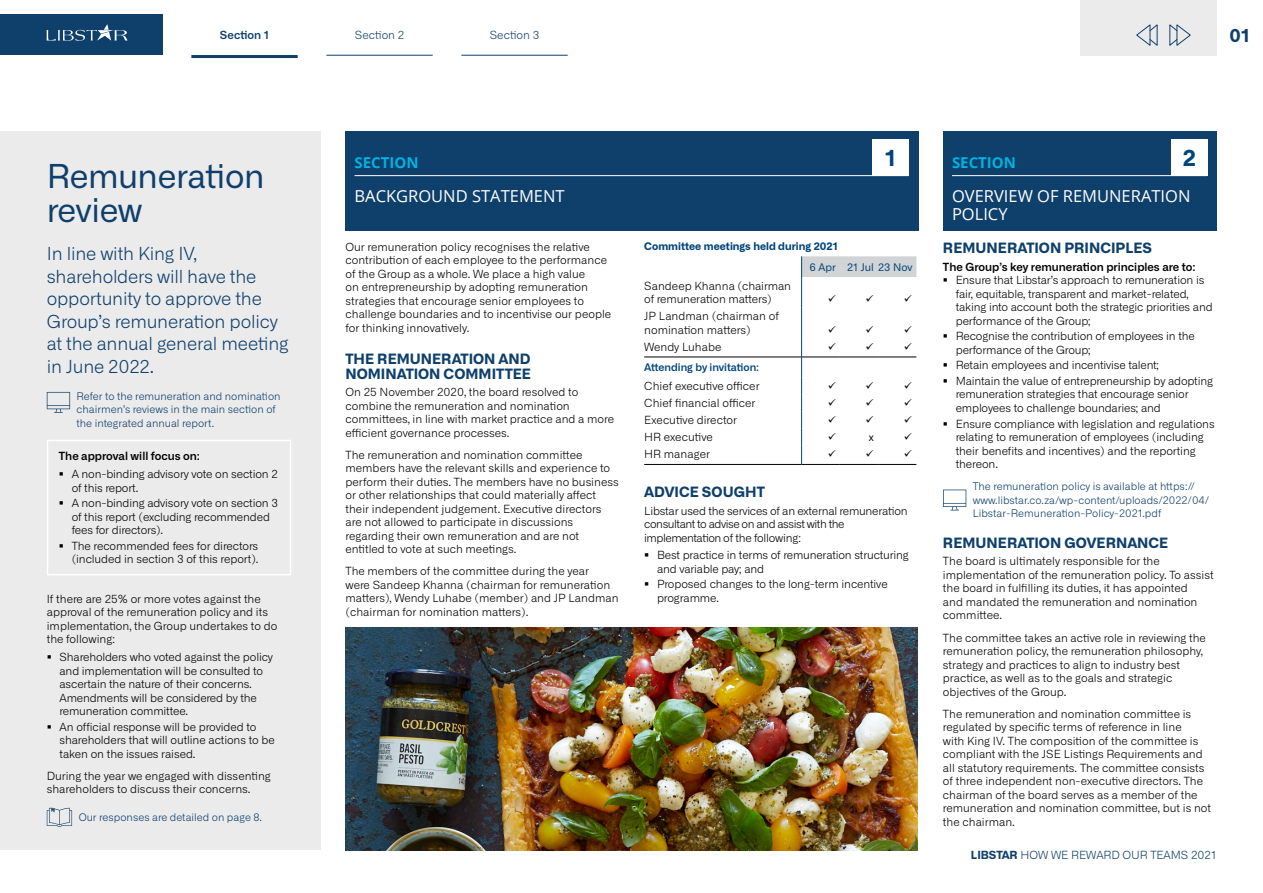
<style>
.page{position:relative;width:1263px;height:893px;background:#fff}
.page>*{position:absolute;margin:0;border:0;box-sizing:border-box;transform-origin:0 0}
.t1{font:33px/34.5px "Alliance No.1";letter-spacing:-.01em;color:#0f406b}
.t2{font:700 22.35px "Alliance No.1";color:#00447c}
.t3{font:300 18px/22.5px "Alliance No.1";letter-spacing:-.01em;color:#0f406b}
.t4{font:700 18px "Alliance No.1";color:#0f406b}
.t5{font:16.5px/18px "Open Sans";color:#fff}
.t6{font:700 15px "Open Sans";color:#00b2e2}
.t7{font:700 14.25px/15px "Alliance No.1";color:#0f406b}
.t8{font:300 11.25px/13.5px "Alliance No.1";color:#000}
.t9{font:300 11.25px/13.5px "Alliance No.1";letter-spacing:-.025em;color:#000}
.t10{font:600 11.25px "Alliance No.1";color:#000}
.t11{font:300 11.25px "Alliance No.1";color:#0f406b}
.t12{font:600 11.25px "Alliance No.1";color:#0f406b}
.t13{font:300 10.5px/13.5px "Alliance No.1";color:#0f406b}
.t14{font:700 10.5px "Alliance No.1";color:#00447c}
.t15{font:600 10.5px "Alliance No.1";color:#00447c}
.t16{font:10.5px "Alliance No.1";color:#00447c}
.t17{font:10.5px "Alliance No.1";color:#000}
.s1{font-weight:700}
</style>
<div class="page">
<div style="left:0;top:14px;width:163px;height:41px;background:#0f406b"></div>
<svg style="left:46px;top:24px;width:82px;height:17px"></svg>
<hr style="left:191px;top:55px;width:107px;height:3px;background:#0f406b">
<hr style="left:326px;top:55px;width:107px;height:1px;background:#0f406b">
<hr style="left:461px;top:55px;width:107px;height:1px;background:#0f406b">
<div style="left:1080px;top:0;width:136px;height:55px;background:#ebebec"></div>
<div style="left:0;top:132px;width:320px;height:718px;background:#ebebec"></div>
<svg style="left:47px;top:808px;width:25px;height:19px"></svg>
<svg style="left:47px;top:392px;width:23px;height:21px"></svg>
<svg style="left:943px;top:490px;width:23px;height:20px"></svg>
<hr style="left:644px;top:464px;width:157px;height:1px;background:#000">
<hr style="left:801px;top:464px;width:39px;height:1px;background:#000">
<hr style="left:840px;top:464px;width:38px;height:1px;background:#000">
<hr style="left:878px;top:464px;width:38px;height:1px;background:#000">
<div style="left:801px;top:256px;width:115px;height:21px;background:#d1d3d4"></div>
<hr style="left:801px;top:277px;width:1px;height:30px;background:#00447c">
<hr style="left:801px;top:307px;width:1px;height:31px;background:#00447c">
<svg style="left:801px;top:338px;width:1px;height:126px"></svg>
<hr style="left:644px;top:357px;width:157px;height:1px;background:#000">
<hr style="left:801px;top:357px;width:39px;height:1px;background:#000">
<hr style="left:840px;top:357px;width:38px;height:1px;background:#000">
<hr style="left:878px;top:357px;width:38px;height:1px;background:#000">
<div style="left:47px;top:440px;width:244px;height:135px;border:2px solid #fff"></div>
<div style="left:345px;top:132px;width:574px;height:99px;background:#0f406b"></div>
<div style="left:872px;top:140px;width:36px;height:36px;background:#fff"></div>
<hr style="left:355px;top:175px;width:553px;height:1px;background:#fff">
<div style="left:943px;top:132px;width:273px;height:99px;background:#0f406b"></div>
<div style="left:1171px;top:140px;width:36px;height:36px;background:#fff"></div>
<hr style="left:952px;top:175px;width:255px;height:1px;background:#fff">
<img style="left:345px;top:627px;width:572px;height:224px">
<svg style="left:1136px;top:24px;width:22px;height:22px"></svg>
<svg style="left:1169px;top:24px;width:22px;height:22px"></svg>
<p class="t12" style="left:220px;top:28px;width:51px">Section 1</p>
<p class="t11" style="left:355px;top:28px;width:51px">Section 2</p>
<p class="t11" style="left:490px;top:28px;width:51px">Section 3</p>
<h3 class="t4" style="left:1229px;top:23px;width:21px">01</h3>
<h1 class="t1" style="left:47px;top:158px;width:219px">Remuneration review</h1>
<h3 class="t3" style="left:47px;top:243px;width:243px">In line with King IV, shareholders will have the opportunity to approve the<br>Group’s remuneration policy at the annual general meeting in June 2022.</h3>
<p class="t13" style="left:77px;top:389px;width:206px">Refer to the remuneration and nomination chairmen’s reviews in the main section of the integrated annual report.</p>
<p class="t10" style="left:59px;top:449px;width:143px">The approval will focus on:</p>
<p class="t8" style="left:72px;top:467px;width:208px">A non-binding advisory vote on section 2 of this report.</p>
<p class="t8" style="left:72px;top:496px;width:208px">A non-binding advisory vote on section 3 of this report (excluding recommended fees for directors).</p>
<p class="t8" style="left:72px;top:539px;width:188px">The recommended fees for directors (included in section 3 of this report).</p>
<p class="t8" style="left:47px;top:592px;width:232px">If there are 25% or more votes against the approval of the remuneration policy and its implementation, the Group undertakes to do the following:</p>
<p class="t8" style="left:60px;top:650px;width:215px">Shareholders who voted against the policy and implementation will be consulted to ascertain the nature of their concerns.<br>Amendments will be considered by the remuneration committee.</p>
<p class="t8" style="left:60px;top:720px;width:217px">An official response will be provided to shareholders that will outline actions to be taken on the issues raised.</p>
<p class="t8" style="left:47px;top:769px;width:226px">During the year we engaged with dissenting shareholders to discuss their concerns.</p>
<p class="t13" style="left:79px;top:811px;width:185px">Our responses are detailed on page 8.</p>
<h3 class="t6" style="left:355px;top:151px;width:66px">SECTION</h3>
<h2 class="t2" style="left:1183px;top:143px;width:15px">2</h2>
<h3 class="t5" style="left:952px;top:187px;width:240px">OVERVIEW OF REMUNERATION<br>POLICY</h3>
<h2 class="t2" style="left:885px;top:143px;width:12px">1</h2>
<h3 class="t6" style="left:952px;top:151px;width:66px">SECTION</h3>
<h3 class="t5" style="left:355px;top:187px;width:212px">BACKGROUND STATEMENT</h3>
<p class="t8" style="left:345px;top:240px;width:267px">Our remuneration policy recognises the relative contribution of each employee to the performance of the Group as a whole. We place a high value<br>on entrepreneurship by adopting remuneration strategies that encourage senior employees to challenge boundaries and to incentivise our people for thinking innovatively.</p>
<p class="t7" style="left:345px;top:351px;width:187px">THE REMUNERATION AND<br>NOMINATION COMMITTEE</p>
<p class="t8" style="left:345px;top:385px;width:270px">On 25 November 2020, the board resolved to combine the remuneration and nomination committees, in line with market practice and a more efficient governance processes.</p>
<p class="t8" style="left:345px;top:448px;width:275px">The remuneration and nomination committee members have the relevant skills and experience to perform their duties. The members have no business or other relationships that could materially affect their independent judgement. Executive directors are not allowed to participate in discussions regarding their own remuneration and are not entitled to vote at such meetings.</p>
<p class="t8" style="left:345px;top:565px;width:275px">The members of the committee during the year<br>were Sandeep Khanna (chairman for remuneration matters), Wendy Luhabe (member) and JP Landman (chairman for nomination matters).</p>
<p class="t14" style="left:644px;top:239px;width:195px">Committee meetings held during 2021</p>
<p class="t16" style="left:809px;top:261px;width:105px">6 Apr 21 Jul 23 Nov</p>
<p class="t8" style="left:644px;top:279px;width:148px">Sandeep Khanna (chairman of remuneration matters)</p>
<p class="t8" style="left:644px;top:309px;width:136px">JP Landman (chairman of nomination matters)</p>
<p class="t8" style="left:644px;top:340px;width:79px">Wendy Luhabe</p>
<p class="t15" style="left:644px;top:361px;width:116px">Attending by invitation:</p>
<p class="t8" style="left:644px;top:379px;width:117px">Chief executive officer</p>
<p class="t8" style="left:644px;top:396px;width:113px">Chief financial officer</p>
<p class="t8" style="left:644px;top:413px;width:94px">Executive director</p>
<p class="t8" style="left:644px;top:430px;width:70px">HR executive</p>
<p class="t17" style="left:869px;top:431px;width:6px">x</p>
<p class="t8" style="left:644px;top:447px;width:67px">HR manager</p>
<p class="t7" style="left:644px;top:484px;width:122px">ADVICE SOUGHT</p>
<p class="t9" style="left:644px;top:504px;width:265px">Libstar used the services of an external remuneration consultant to advise on and assist with the implementation of the following:</p>
<p class="t8" style="left:657px;top:548px;width:253px">Best practice in terms of remuneration structuring and variable pay; and</p>
<p class="t8" style="left:657px;top:578px;width:232px">Proposed changes to the long-term incentive programme.</p>
<p class="t7" style="left:943px;top:240px;width:211px">REMUNERATION PRINCIPLES</p>
<p class="t10" style="left:943px;top:259px;width:254px">The Group’s key remuneration principles are to:</p>
<p class="t8" style="left:956px;top:273px;width:258px">Ensure that Libstar’s approach to remuneration is fair, equitable, transparent and market-related, taking into account both the strategic priorities and performance of the Group;</p>
<p class="t8" style="left:956px;top:329px;width:241px">Recognise the contribution of employees in the performance of the Group;</p>
<p class="t8" style="left:956px;top:357px;width:259px;line-height:15.6px">Retain employees and incentivise talent;<br>Maintain the value of entrepreneurship by adopting</p>
<p class="t8" style="left:956px;top:388px;width:234px">remuneration strategies that encourage senior employees to challenge boundaries; and</p>
<p class="t8" style="left:956px;top:417px;width:260px">Ensure compliance with legislation and regulations relating to remuneration of employees (including their benefits and incentives) and the reporting thereon.</p>
<p class="t13" style="left:973px;top:480px;width:238px">The remuneration policy is available at https:// www.libstar.co.za/wp-content/uploads/2022/04/<br>Libstar-Remuneration-Policy-2021.pdf</p>
<p class="t7" style="left:943px;top:535px;width:227px">REMUNERATION GOVERNANCE</p>
<p class="t8" style="left:943px;top:555px;width:272px">The board is ultimately responsible for the implementation of the remuneration policy. To assist the board in fulfilling its duties, it has appointed<br>and mandated the remuneration and nomination committee.</p>
<p class="t8" style="left:943px;top:631px;width:264px">The committee takes an active role in reviewing the remuneration policy, the remuneration philosophy, strategy and practices to align to industry best practice, as well as to the goals and strategic objectives of the Group.</p>
<p class="t8" style="left:943px;top:707px;width:270px">The remuneration and nomination committee is regulated by specific terms of reference in line<br>with King IV. The composition of the committee is compliant with the JSE Listings Requirements and all statutory requirements. The committee consists of three independent non-executive directors. The chairman of the board serves as a member of the remuneration and nomination committee, but is not the chairman.</p>
<p class="t11" style="left:971px;top:848px;width:247px"><span class="s1">LIBSTAR</span> HOW WE REWARD OUR TEAMS 2021</p>
</div>
